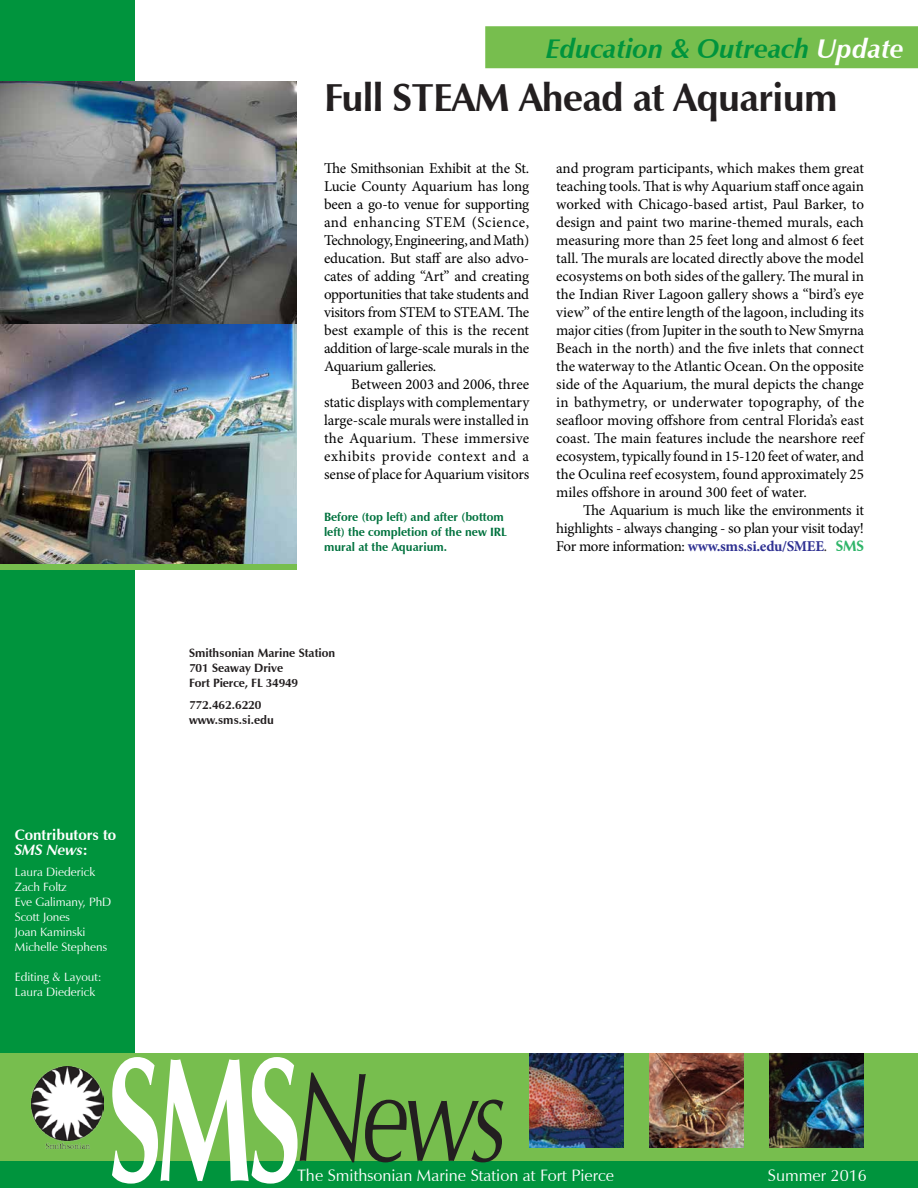
<style>
.page{position:relative;width:918px;height:1188px;background:#fff}
.page>*{position:absolute;margin:0;border:0;box-sizing:border-box;transform-origin:0 0}
.t1{font:700 178.5px "Zapf Humanist 601 BT";color:#fff;scale:.6 1}
.t2{font:italic 127.5px "Zapf Humanist 601 BT";color:#231f20;scale:.77 1}
.Headline{font:700 39px "Zapf Humanist 601 BT";letter-spacing:-.02em;color:#231f20}
.t3{font:italic 700 27px "Zapf Humanist 601 BT";color:#00943d}
.Volume_info{font:16.5px "Zapf Humanist 601 BT";color:#fff}
.Body{font:15px/18px "Minion Pro";letter-spacing:-.015em;color:#000;text-align:justify}
.Company_Address{font:700 15px/15px "Zapf Humanist 601 BT";color:#fff}
.Company_Address-2{font:12px "Zapf Humanist 601 BT";color:#fff}
.Company_Address-3{font:700 12px "Zapf Humanist 601 BT";color:#231f20}
.t4{font:700 12px/15px "Zapf Humanist 601 BT";color:#00723e}
.s1{color:#fff}
.s2{font-style:italic}
.s3{font-weight:700;color:#2e3092}
.s4{font-family:"Warnock Pro";font-size:14.25px;color:#231f20}
.s5{font-family:"Zapf Humanist 601 BT";font-weight:700;color:#2fb569}
</style>
<div class="page">
<div style="left:0;top:0;width:135px;height:1053px;background:#00943d"></div>
<div style="left:0;top:1053px;width:918px;height:108px;background:#77be4e"></div>
<div style="left:0;top:1161px;width:918px;height:27px;background:#00943d"></div>
<div style="left:486px;top:27px;width:432px;height:41px;background:#77be4e"></div>
<div style="left:485px;top:26px;width:433px;height:42px;border:2px solid #77be4e"></div>
<img style="left:32px;top:1066px;width:71px;height:85px">
<img style="left:0;top:81px;width:297px;height:483px">
<div style="left:0;top:564px;width:297px;height:6px;background:#77be4e"></div>
<img style="left:529px;top:1053px;width:95px;height:95px">
<img style="left:770px;top:1053px;width:94px;height:95px">
<img style="left:649px;top:1053px;width:95px;height:95px">
<p class="t3" style="left:546px;top:32px;width:359px">Education &amp; Outreach <span class="s1">Update</span></p>
<p class="Headline" style="left:324px;top:73px;width:515px">Full STEAM Ahead at Aquarium</p>
<p class="Company_Address" style="left:15px;top:827px;width:103px">Contributors to<br><span class="s2">SMS News</span>:</p>
<p class="Company_Address-2" style="left:15px;top:865px;width:82px">Laura Diederick</p>
<p class="Company_Address-2" style="left:15px;top:880px;width:54px">Zach Foltz</p>
<p class="Company_Address-2" style="left:15px;top:895px;width:98px">Eve Galimany, PhD</p>
<p class="Company_Address-2" style="left:15px;top:910px;width:56px">Scott Jones</p>
<p class="Company_Address-2" style="left:15px;top:925px;width:72px">Joan Kaminski</p>
<p class="Company_Address-2" style="left:15px;top:940px;width:94px">Michelle Stephens</p>
<p class="Company_Address-2" style="left:15px;top:970px;width:89px">Editing &amp; Layout:</p>
<p class="Company_Address-2" style="left:15px;top:985px;width:82px">Laura Diederick</p>
<p class="Body" style="left:324px;top:159px;width:207px">The Smithsonian Exhibit at the St.<br>Lucie County Aquarium has long been a go-to venue for supporting and enhancing STEM (Science, Technology, Engineering, and Math) education. But staff are also advo&shy;cates of adding “Art” and creating opportunities that take students and visitors from STEM to STEAM. The best example of this is the recent addition of large-scale murals in the Aquarium galleries.</p>
<p class="Body" style="left:324px;top:375px;width:207px;text-indent:27px">Between 2003 and 2006, three static displays with complementary large-scale murals were installed in the Aquarium. These immersive exhibits provide context and a sense of place for Aquarium visitors</p>
<p class="t4" style="left:324px;top:509px;width:184px">Before (top left) and after (bottom left) the completion of the new IRL mural at the Aquarium.</p>
<p class="Body" style="left:556px;top:159px;width:309px">and program participants, which makes them great teaching tools. That is why Aquarium staff once again worked with Chicago-based artist, Paul Barker, to design and paint two marine-themed murals, each measuring more than 25 feet long and almost 6 feet tall. The murals are located directly above the model ecosystems on both sides of the gallery. The mural in the Indian River Lagoon gallery shows a “bird’s eye view” of the entire length of the lagoon, including its major cities (from Jupiter in the south to New Smyrna Beach in the north) and the five inlets that connect the waterway to the Atlantic Ocean. On the opposite side of the Aquarium, the mural depicts the change in bathymetry, or underwater topography, of the seafloor moving offshore from central Florida’s east coast. The main features include the nearshore reef ecosystem, typically found in 15-120 feet of water, and the Oculina reef ecosystem, found approximately 25 miles offshore in around 300 feet of water.</p>
<p class="Body" style="left:556px;top:501px;width:309px;text-indent:27px">The Aquarium is much like the environments it highlights - always changing - so plan your visit today!<br>For more information: <span class="s3">www.sms.si.edu/SMEE</span><span class="s4">.</span> <span class="s5">SMS</span></p>
<p class="Company_Address-3" style="left:189px;top:646px;width:148px">Smithsonian Marine Station</p>
<p class="Company_Address-3" style="left:189px;top:661px;width:96px">701 Seaway Drive</p>
<p class="Company_Address-3" style="left:189px;top:676px;width:111px">Fort Pierce, FL 34949</p>
<p class="Company_Address-3" style="left:189px;top:697px;width:74px">772.462.6220</p>
<p class="Company_Address-3" style="left:189px;top:712px;width:86px">www.sms.si.edu</p>
<p class="t1" style="left:108px;top:1010px;width:324px">SMS</p>
<p class="t2" style="left:297px;top:1039px;width:278px">News</p>
<p class="Volume_info" style="left:297px;top:1165px;width:319px">The Smithsonian Marine Station at Fort Pierce</p>
<p class="Volume_info" style="left:768px;top:1165px;width:100px">Summer 2016</p>
</div>
